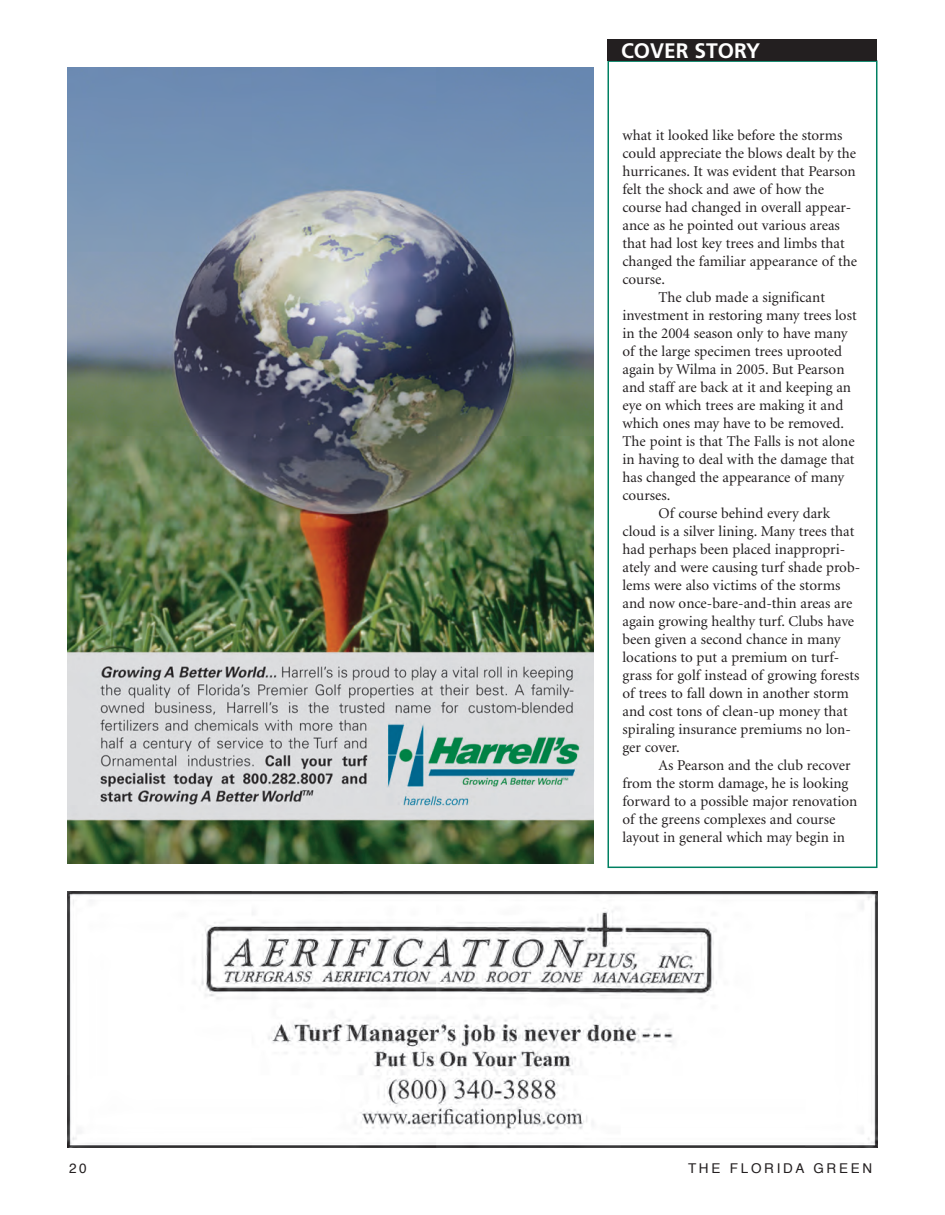
<style>
.page{position:relative;width:945px;height:1215px;background:#fff}
.page>*{position:absolute;margin:0;border:0;box-sizing:border-box;transform-origin:0 0}
.t1{font:700 21px "Frutiger";color:#fff}
.t2{font:15px "Minion";color:#231f20}
.t3{font:13.5px "Helvetica";letter-spacing:.2em;color:#231f20}
</style>
<div class="page">
<div style="left:608px;top:60px;width:269px;height:808px;border:2px solid #008062"></div>
<div style="left:608px;top:39px;width:269px;height:21px;background:#231f20"></div>
<img style="left:68px;top:891px;width:809px;height:256px">
<img style="left:68px;top:68px;width:526px;height:796px">
<h1 class="t1" style="left:621px;top:39px;width:141px">COVER STORY</h1>
<p class="t2" style="left:622px;top:127px;width:222px">what it looked like before the storms</p>
<p class="t2" style="left:622px;top:145px;width:235px">could appreciate the blows dealt by the</p>
<p class="t2" style="left:622px;top:163px;width:235px">hurricanes. It was evident that Pearson</p>
<p class="t2" style="left:622px;top:181px;width:203px">felt the shock and awe of how the</p>
<p class="t2" style="left:622px;top:199px;width:230px">course had changed in overall appear-</p>
<p class="t2" style="left:622px;top:217px;width:219px">ance as he pointed out various areas</p>
<p class="t2" style="left:622px;top:235px;width:224px">that had lost key trees and limbs that</p>
<p class="t2" style="left:622px;top:253px;width:236px">changed the familiar appearance of the</p>
<p class="t2" style="left:622px;top:271px;width:44px">course.</p>
<p class="t2" style="left:658px;top:289px;width:168px">The club made a significant</p>
<p class="t2" style="left:622px;top:307px;width:236px">investment in restoring many trees lost</p>
<p class="t2" style="left:622px;top:325px;width:227px">in the 2004 season only to have many</p>
<p class="t2" style="left:622px;top:343px;width:221px">of the large specimen trees uprooted</p>
<p class="t2" style="left:622px;top:361px;width:224px">again by Wilma in 2005. But Pearson</p>
<p class="t2" style="left:622px;top:379px;width:230px">and staff are back at it and keeping an</p>
<p class="t2" style="left:622px;top:397px;width:222px">eye on which trees are making it and</p>
<p class="t2" style="left:622px;top:415px;width:223px">which ones may have to be removed.</p>
<p class="t2" style="left:622px;top:433px;width:234px">The point is that The Falls is not alone</p>
<p class="t2" style="left:622px;top:451px;width:234px">in having to deal with the damage that</p>
<p class="t2" style="left:622px;top:469px;width:223px">has changed the appearance of many</p>
<p class="t2" style="left:622px;top:487px;width:49px">courses.</p>
<p class="t2" style="left:658px;top:505px;width:173px">Of course behind every dark</p>
<p class="t2" style="left:622px;top:523px;width:233px">cloud is a silver lining. Many trees that</p>
<p class="t2" style="left:622px;top:541px;width:224px">had perhaps been placed inappropri-</p>
<p class="t2" style="left:622px;top:559px;width:239px">ately and were causing turf shade prob-</p>
<p class="t2" style="left:622px;top:577px;width:219px">lems were also victims of the storms</p>
<p class="t2" style="left:623px;top:595px;width:231px">and now once-bare-and-thin areas are</p>
<p class="t2" style="left:623px;top:613px;width:233px">again growing healthy turf. Clubs have</p>
<p class="t2" style="left:623px;top:631px;width:220px">been given a second chance in many</p>
<p class="t2" style="left:623px;top:649px;width:218px">locations to put a premium on turf-</p>
<p class="t2" style="left:623px;top:667px;width:239px">grass for golf instead of growing forests</p>
<p class="t2" style="left:623px;top:685px;width:228px">of trees to fall down in another storm</p>
<p class="t2" style="left:623px;top:703px;width:227px">and cost tons of clean-up money that</p>
<p class="t2" style="left:623px;top:721px;width:230px">spiraling insurance premiums no lon-</p>
<p class="t2" style="left:623px;top:739px;width:59px">ger cover.</p>
<p class="t2" style="left:658px;top:757px;width:194px">As Pearson and the club recover</p>
<p class="t2" style="left:622px;top:775px;width:227px">from the storm damage, he is looking</p>
<p class="t2" style="left:622px;top:793px;width:236px">forward to a possible major renovation</p>
<p class="t2" style="left:622px;top:811px;width:214px">of the greens complexes and course</p>
<p class="t2" style="left:622px;top:829px;width:224px">layout in general which may begin in</p>
<p class="t3" style="left:69px;top:1157px;width:19px">20</p>
<p class="t3" style="left:688px;top:1157px;width:186px">THE FLORIDA GREEN</p>
</div>
